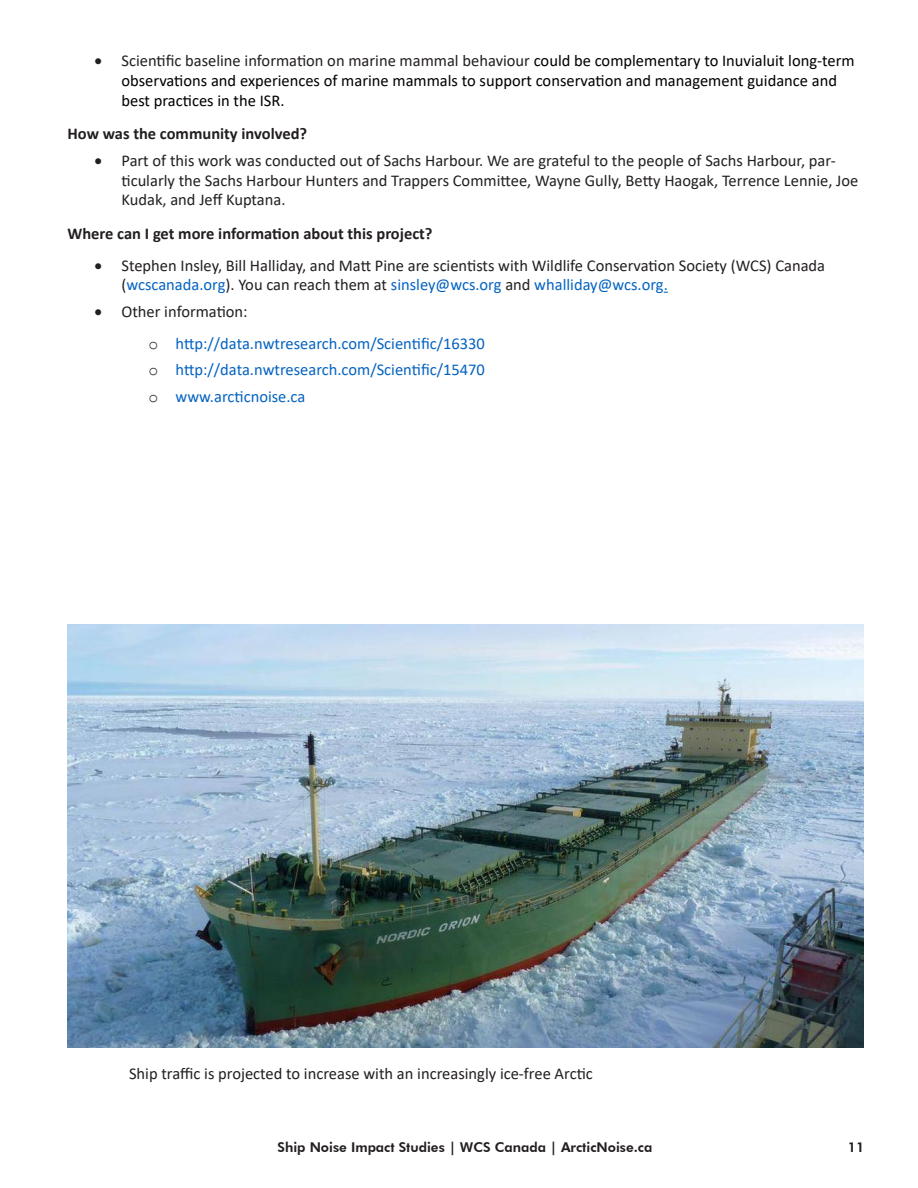
<style>
.page{position:relative;width:918px;height:1188px;background:#fff}
.page>*{position:absolute;margin:0;border:0;box-sizing:border-box;transform-origin:0 0}
.List_Paragraph{font:16.5px/19.8px "Calibri";color:#231f20}
.t1{font:16.5px/19.8px "Calibri";color:#000}
.t2{font:16.5px "Calibri";color:#0563c1}
.t3{font:700 16.5px "Calibri";color:#231f20}
.t4{font:800 13.5px "Futura BT";color:#231f20}
.s1{color:#231f20}
.s2{color:#0563c1}
.s3{font-family:"Courier New";color:#231f20}
</style>
<div class="page">
<img style="left:68px;top:624px;width:796px;height:424px">
<p class="t1" style="left:122px;top:51px;width:735px;text-indent:-27px"><span class="s1">• Scientific baseline information on marine mammal behaviour</span> could be complementary to Inuvialuit long-term observations and experiences of marine mammals to support conservation and management guidance and best practices in the ISR.</p>
<p class="t3" style="left:68px;top:122px;width:241px">How was the community involved?</p>
<p class="List_Paragraph" style="left:122px;top:150px;width:738px;text-indent:-27px">• Part of this work was conducted out of Sachs Harbour. We are grateful to the people of Sachs Harbour, par&shy;ticularly the Sachs Harbour Hunters and Trappers Committee, Wayne Gully, Betty Haogak, Terrence Lennie, Joe<br>Kudak, and Jeff Kuptana.</p>
<p class="t3" style="left:68px;top:222px;width:367px">Where can I get more information about this project?</p>
<p class="List_Paragraph" style="left:122px;top:255px;width:705px;text-indent:-27px">• Stephen Insley, Bill Halliday, and Matt Pine are scientists with Wildlife Conservation Society (WCS) Canada (<span class="s2">wcscanada.org</span>). You can reach them at <span class="s2">sinsley@wcs.org</span> and <span class="s2">whalliday@wcs.org.</span></p>
<p class="List_Paragraph" style="left:94px;top:301px;width:155px">• Other information:</p>
<p class="t2" style="left:148px;top:332px;width:338px"><span class="s3">o</span> http://data.nwtresearch.com/Scientific/16330</p>
<p class="t2" style="left:148px;top:358px;width:338px"><span class="s3">o</span> http://data.nwtresearch.com/Scientific/15470</p>
<p class="t2" style="left:148px;top:385px;width:158px"><span class="s3">o</span> www.arcticnoise.ca</p>
<p class="List_Paragraph" style="left:129px;top:1063px;width:465px">Ship traffic is projected to increase with an increasingly ice-free Arctic</p>
<p class="t4" style="left:278px;top:1139px;width:376px">Ship Noise Impact Studies | WCS Canada | ArcticNoise.ca</p>
<p class="t4" style="left:848px;top:1139px;width:18px">11</p>
</div>
